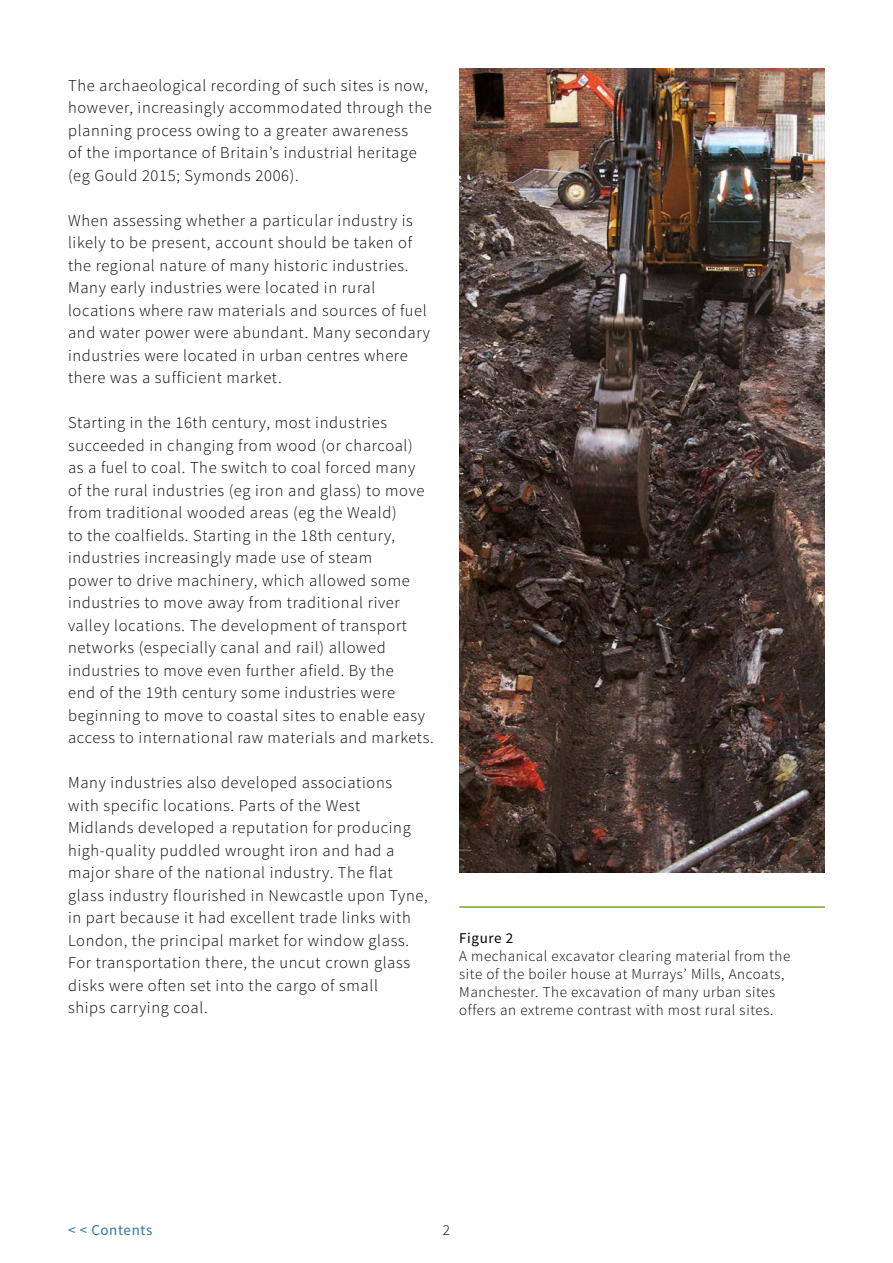
<style>
.page{position:relative;width:893px;height:1263px;background:#fff}
.page>*{position:absolute;margin:0;border:0;box-sizing:border-box;transform-origin:0 0}
.t1{font:300 16.5px/22.5px "Source Sans Pro";letter-spacing:.04em;color:#000}
.t2{font:300 15px/18px "Source Sans Pro";letter-spacing:.04em;color:#000}
.t3{font:15px "Source Sans Pro";letter-spacing:.04em;color:#3174a4}
.t4{font:15px "Source Sans Pro";letter-spacing:.04em;color:#000}
</style>
<div class="page">
<hr style="left:459px;top:906px;width:366px;height:2px;background:#79a629">
<img style="left:459px;top:68px;width:366px;height:804px">
<p class="t1" style="left:68px;top:74px;width:365px">The archaeological recording of such sites is now, however, increasingly accommodated through the planning process owing to a greater awareness<br>of the importance of Britain’s industrial heritage (eg Gould 2015; Symonds 2006).</p>
<p class="t1" style="left:68px;top:209px;width:364px">When assessing whether a particular industry is likely to be present, account should be taken of the regional nature of many historic industries.<br>Many early industries were located in rural locations where raw materials and sources of fuel and water power were abundant. Many secondary industries were located in urban centres where there was a sufficient market.</p>
<p class="t1" style="left:68px;top:411px;width:367px">Starting in the 16th century, most industries succeeded in changing from wood (or charcoal)<br>as a fuel to coal. The switch to coal forced many<br>of the rural industries (eg iron and glass) to move from traditional wooded areas (eg the Weald)<br>to the coalfields. Starting in the 18th century, industries increasingly made use of steam<br>power to drive machinery, which allowed some industries to move away from traditional river valley locations. The development of transport networks (especially canal and rail) allowed industries to move even further afield. By the<br>end of the 19th century some industries were beginning to move to coastal sites to enable easy access to international raw materials and markets.</p>
<p class="t1" style="left:68px;top:772px;width:361px">Many industries also developed associations<br>with specific locations. Parts of the West Midlands developed a reputation for producing high-quality puddled wrought iron and had a major share of the national industry. The flat glass industry flourished in Newcastle upon Tyne, in part because it had excellent trade links with London, the principal market for window glass.<br>For transportation there, the uncut crown glass disks were often set into the cargo of small<br>ships carrying coal.</p>
<p class="t4" style="left:459px;top:929px;width:55px">Figure 2</p>
<p class="t2" style="left:459px;top:947px;width:332px">A mechanical excavator clearing material from the site of the boiler house at Murrays’ Mills, Ancoats, Manchester. The excavation of many urban sites offers an extreme contrast with most rural sites.</p>
<p class="t3" style="left:68px;top:1220px;width:86px">&lt; &lt; Contents</p>
<p class="t2" style="left:443px;top:1221px;width:9px">2</p>
</div>
